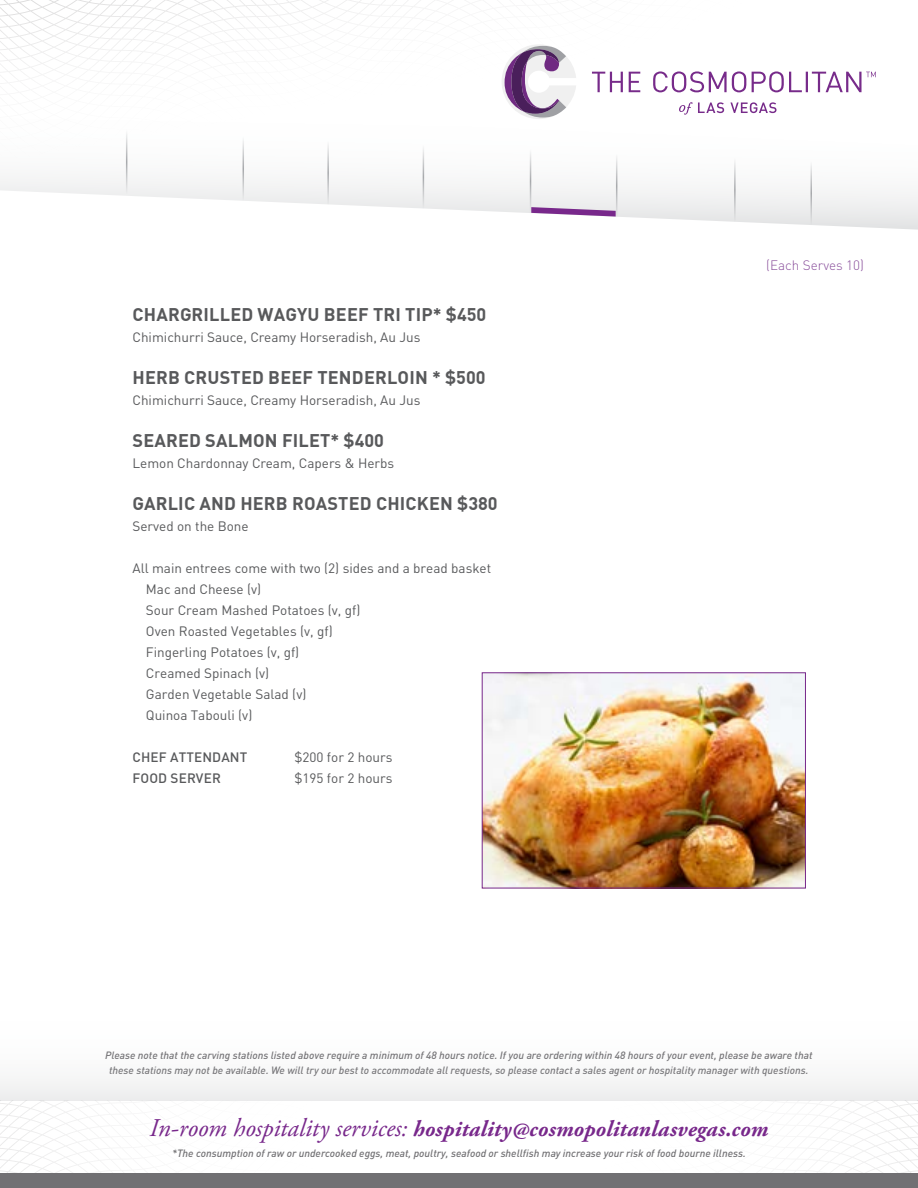
<style>
.page{position:relative;width:918px;height:1188px;background:#fff}
.page>*{position:absolute;margin:0;border:0;box-sizing:border-box;transform-origin:0 0}
.t1{font:italic 700 22.5px "Adobe Garamond Pro";letter-spacing:.005em;color:#78288b}
.t2{font:700 18px "DIN Pro";letter-spacing:.01em;color:#58595b}
.t3{font:13.5px/21px "DIN Pro";color:#58595b}
.t4{font:500 13.5px "DIN Pro";letter-spacing:.01em;color:#58595b}
.t5{font:300 13.5px "DIN Pro";color:#8a509c}
.t6{font:italic 500 10.5px/15px "DIN";color:#717073;text-align:center}
.s1{font-weight:400;font-size:25.5px}
</style>
<div class="page">
<img style="left:484px;top:674px;width:320px;height:212px">
<div style="left:482px;top:672px;width:324px;height:216px;border:1px solid #78288b"></div>
<svg style="left:0;top:1101px;width:918px;height:73px"></svg>
<div style="left:0;top:1174px;width:918px;height:14px;background:#717073"></div>
<div style="left:0;top:993px;width:918px;height:108px;background:linear-gradient(to right,#fafafa,#fafafa)"></div>
<svg style="left:0;top:0;width:448px;height:76px"></svg>
<svg style="left:0;top:137px;width:918px;height:93px"></svg>
<svg style="left:679px;top:102px;width:98px;height:13px"></svg>
<svg style="left:592px;top:71px;width:284px;height:21px"></svg>
<svg style="left:502px;top:45px;width:74px;height:74px"></svg>
<hr style="left:126px;top:130px;width:1px;height:64px;background:#a7a9ac">
<hr style="left:243px;top:136px;width:1px;height:65px;background:#a7a9ac">
<hr style="left:423px;top:145px;width:1px;height:64px;background:#a7a9ac">
<hr style="left:327px;top:141px;width:2px;height:64px;background:#a7a9ac">
<hr style="left:530px;top:149px;width:1px;height:64px;background:#a7a9ac">
<hr style="left:616px;top:154px;width:1px;height:64px;background:#a7a9ac">
<hr style="left:810px;top:161px;width:2px;height:64px;background:#a7a9ac">
<hr style="left:734px;top:158px;width:2px;height:64px;background:#a7a9ac">
<svg style="left:531px;top:207px;width:85px;height:10px"></svg>
<h2 class="t2" style="left:133px;top:303px;width:355px">CHARGRILLED WAGYU BEEF TRI TIP* $450</h2>
<p class="t3" style="left:132px;top:326px;width:290px">Chimichurri Sauce, Creamy Horseradish, Au Jus</p>
<h2 class="t2" style="left:133px;top:366px;width:355px">HERB CRUSTED BEEF TENDERLOIN * $500</h2>
<p class="t3" style="left:132px;top:389px;width:290px">Chimichurri Sauce, Creamy Horseradish, Au Jus</p>
<h2 class="t2" style="left:133px;top:429px;width:253px">SEARED SALMON FILET* $400</h2>
<p class="t3" style="left:132px;top:452px;width:263px">Lemon Chardonnay Cream, Capers &amp; Herbs</p>
<h2 class="t2" style="left:133px;top:492px;width:367px">GARLIC AND HERB ROASTED CHICKEN $380</h2>
<p class="t3" style="left:132px;top:515px;width:118px">Served on the Bone</p>
<p class="t3" style="left:146px;top:557px;width:347px;text-indent:-14px">All main entrees come with two (2) sides and a bread basket<br>Mac and Cheese (v)<br>Sour Cream Mashed Potatoes (v, gf)<br>Oven Roasted Vegetables (v, gf)<br>Fingerling Potatoes (v, gf)<br>Creamed Spinach (v)<br>Garden Vegetable Salad (v)<br>Quinoa Tabouli (v)</p>
<p class="t4" style="left:133px;top:748px;width:116px">CHEF ATTENDANT</p>
<p class="t3" style="left:294px;top:747px;width:100px">$200 for 2 hours</p>
<p class="t4" style="left:133px;top:769px;width:90px">FOOD SERVER</p>
<p class="t3" style="left:294px;top:768px;width:100px">$195 for 2 hours</p>
<p class="t5" style="left:766px;top:256px;width:99px">(Each Serves 10)</p>
<p class="t6" style="left:105px;top:1048px;width:709px">Please note that the carving stations listed above require a minimum of 48 hours notice. If you are ordering within 48 hours of your event, please be aware that these stations may not be available. We will try our best to accommodate all requests, so please contact a sales agent or hospitality manager with questions.</p>
<h1 class="t1" style="left:150px;top:1116px;width:620px"><span class="s1">In-room hospitality services:</span> hospitality@cosmopolitanlasvegas.com</h1>
<p class="t6" style="left:172px;top:1145px;width:575px">*The consumption of raw or undercooked eggs, meat, poultry, seafood or shellfish may increase your risk of food bourne illness.</p>
</div>
